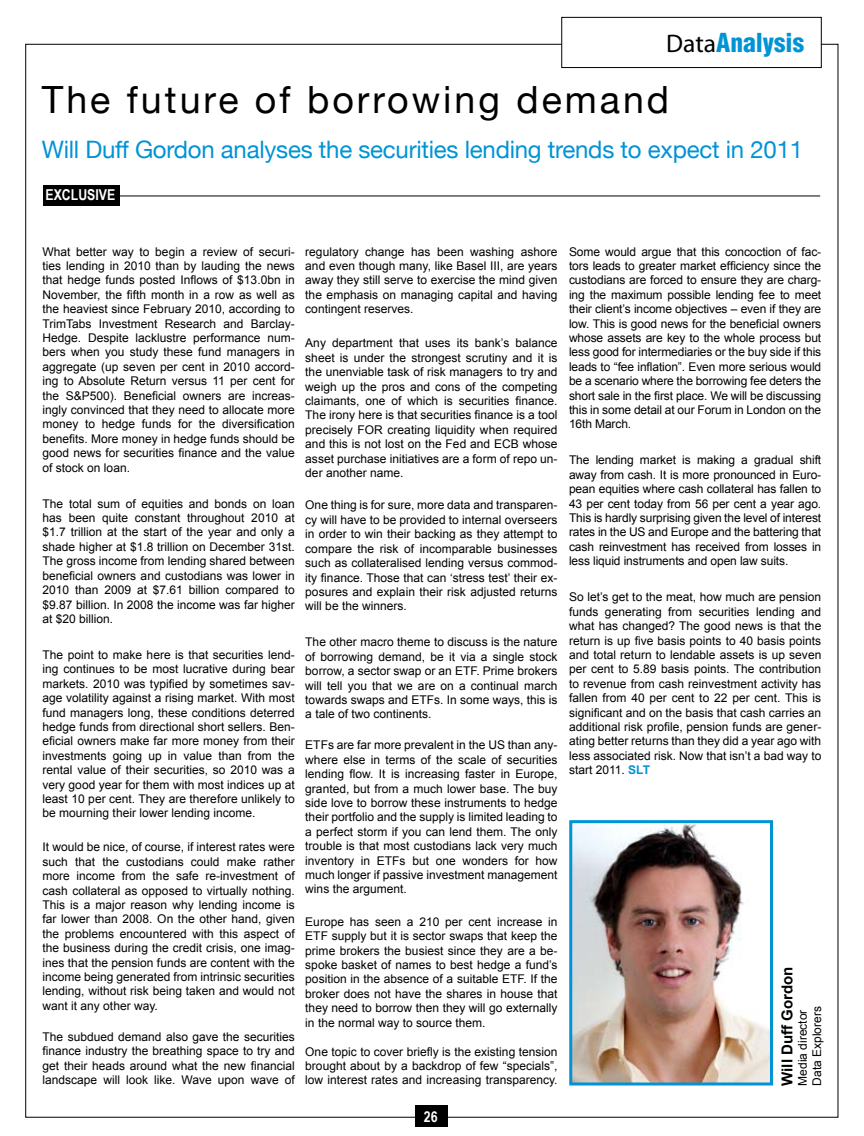
<style>
.page{position:relative;width:864px;height:1136px;background:#fff}
.page>*{position:absolute;margin:0;border:0;box-sizing:border-box;transform-origin:0 0}
.t1{font:37.5px "Helvetica Neue";letter-spacing:.08em;color:#000}
.t2{font:900 condensed 25.5px "Helvetica LT";color:#0093d5}
.t3{font:24px "Helvetica Neue";letter-spacing:-.01em;color:#0093d5}
.t4{font:700 15px "Arial";color:#000}
.t5{font:700 15px "Arial Narrow";color:#fff}
.t6{font:12px/14.4px "Arial";color:#000;text-align:justify}
.s1{font-family:"Myriad Pro";font-weight:400;font-stretch:normal;color:#000}
.s2{font-weight:700;color:#0093d5}
</style>
<div class="page">
<div style="left:415px;top:1105px;width:32px;height:21px;background:#000"></div>
<div style="left:561px;top:17px;width:260px;height:51px;background:#fff;border:1px solid #000"></div>
<hr style="left:100px;top:196px;width:719px;height:1px;background:#000">
<div style="left:43px;top:184px;width:76px;height:21px;background:#000"></div>
<img style="left:573px;top:824px;width:195px;height:257px">
<div style="left:569px;top:820px;width:203px;height:265px;border:3px solid #0093d5"></div>
<h2 class="t2" style="left:666px;top:27px;width:139px"><span class="s1">Data</span>Analysis</h2>
<h1 class="t1" style="left:42px;top:77px;width:628px">The future of borrowing demand</h1>
<h3 class="t3" style="left:42px;top:135px;width:762px">Will Duff Gordon analyses the securities lending trends to expect in 2011</h3>
<p class="t5" style="left:45px;top:184px;width:71px">EXCLUSIVE</p>
<p class="t6" style="left:43px;top:244px;width:254px">What better way to begin a review of securi&shy;ties lending in 2010 than by lauding the news that hedge funds posted Inflows of $13.0bn in November, the fifth month in a row as well as the heaviest since February 2010, according to TrimTabs Investment Research and Barclay-Hedge. Despite lacklustre performance num&shy;bers when you study these fund managers in aggregate (up seven per cent in 2010 accord&shy;ing to Absolute Return versus 11 per cent for the S&amp;P500). Beneficial owners are increas&shy;ingly convinced that they need to allocate more money to hedge funds for the diversification benefits. More money in hedge funds should be good news for securities finance and the value of stock on loan.</p>
<p class="t6" style="left:43px;top:496px;width:254px">The total sum of equities and bonds on loan has been quite constant throughout 2010 at $1.7 trillion at the start of the year and only a shade higher at $1.8 trillion on December 31st.<br>The gross income from lending shared between beneficial owners and custodians was lower in 2010 than 2009 at $7.61 billion compared to $9.87 billion. In 2008 the income was far higher at $20 billion.</p>
<p class="t6" style="left:43px;top:647px;width:253px">The point to make here is that securities lend&shy;ing continues to be most lucrative during bear markets. 2010 was typified by sometimes sav&shy;age volatility against a rising market. With most fund managers long, these conditions deterred hedge funds from directional short sellers. Ben&shy;eficial owners make far more money from their investments going up in value than from the rental value of their securities, so 2010 was a very good year for them with most indices up at least 10 per cent. They are therefore unlikely to be mourning their lower lending income.</p>
<p class="t6" style="left:43px;top:840px;width:253px">It would be nice, of course, if interest rates were such that the custodians could make rather more income from the safe re-investment of cash collateral as opposed to virtually nothing.<br>This is a major reason why lending income is far lower than 2008. On the other hand, given the problems encountered with this aspect of the business during the credit crisis, one imag&shy;ines that the pension funds are content with the income being generated from intrinsic securities lending, without risk being taken and would not want it any other way.</p>
<p class="t6" style="left:43px;top:1029px;width:253px">The subdued demand also gave the securities finance industry the breathing space to try and get their heads around what the new financial landscape will look like. Wave upon wave of</p>
<p class="t6" style="left:305px;top:244px;width:253px">regulatory change has been washing ashore and even though many, like Basel III, are years away they still serve to exercise the mind given the emphasis on managing capital and having contingent reserves.</p>
<p class="t6" style="left:305px;top:336px;width:254px">Any department that uses its bank’s balance sheet is under the strongest scrutiny and it is the unenviable task of risk managers to try and weigh up the pros and cons of the competing claimants, one of which is securities finance.<br>The irony here is that securities finance is a tool precisely FOR creating liquidity when required and this is not lost on the Fed and ECB whose asset purchase initiatives are a form of repo un&shy;der another name.</p>
<p class="t6" style="left:305px;top:498px;width:254px">One thing is for sure, more data and transparen&shy;cy will have to be provided to internal overseers in order to win their backing as they attempt to compare the risk of incomparable businesses such as collateralised lending versus commod&shy;ity finance. Those that can ‘stress test’ their ex&shy;posures and explain their risk adjusted returns will be the winners.</p>
<p class="t6" style="left:305px;top:635px;width:253px">The other macro theme to discuss is the nature of borrowing demand, be it via a single stock borrow, a sector swap or an ETF. Prime brokers will tell you that we are on a continual march towards swaps and ETFs. In some ways, this is a tale of two continents.</p>
<p class="t6" style="left:305px;top:738px;width:253px">ETFs are far more prevalent in the US than any&shy;where else in terms of the scale of securities lending flow. It is increasing faster in Europe, granted, but from a much lower base. The buy side love to borrow these instruments to hedge their portfolio and the supply is limited leading to a perfect storm if you can lend them. The only trouble is that most custodians lack very much inventory in ETFs but one wonders for how much longer if passive investment management wins the argument.</p>
<p class="t6" style="left:305px;top:914px;width:254px">Europe has seen a 210 per cent increase in ETF supply but it is sector swaps that keep the prime brokers the busiest since they are a be&shy;spoke basket of names to best hedge a fund’s position in the absence of a suitable ETF. If the broker does not have the shares in house that they need to borrow then they will go externally in the normal way to source them.</p>
<p class="t6" style="left:305px;top:1044px;width:253px">One topic to cover briefly is the existing tension brought about by a backdrop of few “specials”, low interest rates and increasing transparency.</p>
<p class="t5" style="left:423px;top:1104px;width:15px">26</p>
<p class="t6" style="left:569px;top:244px;width:253px">Some would argue that this concoction of fac&shy;tors leads to greater market efficiency since the custodians are forced to ensure they are charg&shy;ing the maximum possible lending fee to meet their client’s income objectives – even if they are low. This is good news for the beneficial owners whose assets are key to the whole process but less good for intermediaries or the buy side if this leads to “fee inflation”. Even more serious would be a scenario where the borrowing fee deters the short sale in the first place. We will be discussing this in some detail at our Forum in London on the 16th March.</p>
<p class="t6" style="left:569px;top:453px;width:253px">The lending market is making a gradual shift away from cash. It is more pronounced in Euro&shy;pean equities where cash collateral has fallen to 43 per cent today from 56 per cent a year ago.<br>This is hardly surprising given the level of interest rates in the US and Europe and the battering that cash reinvestment has received from losses in less liquid instruments and open law suits.</p>
<p class="t6" style="left:569px;top:590px;width:254px">So let’s get to the meat, how much are pension funds generating from securities lending and what has changed? The good news is that the return is up five basis points to 40 basis points and total return to lendable assets is up seven per cent to 5.89 basis points. The contribution to revenue from cash reinvestment activity has fallen from 40 per cent to 22 per cent. This is significant and on the basis that cash carries an additional risk profile, pension funds are gener&shy;ating better returns than they did a year ago with less associated risk. Now that isn’t a bad way to start 2011. <span class="s2">SLT</span></p>
<p class="t4" style="left:776px;top:1085px;width:121px;rotate:-90deg">Will Duff Gordon</p>
<p class="t6" style="left:795px;top:1085px;width:81px;rotate:-90deg">Media director<br>Data Explorers</p>
</div>
